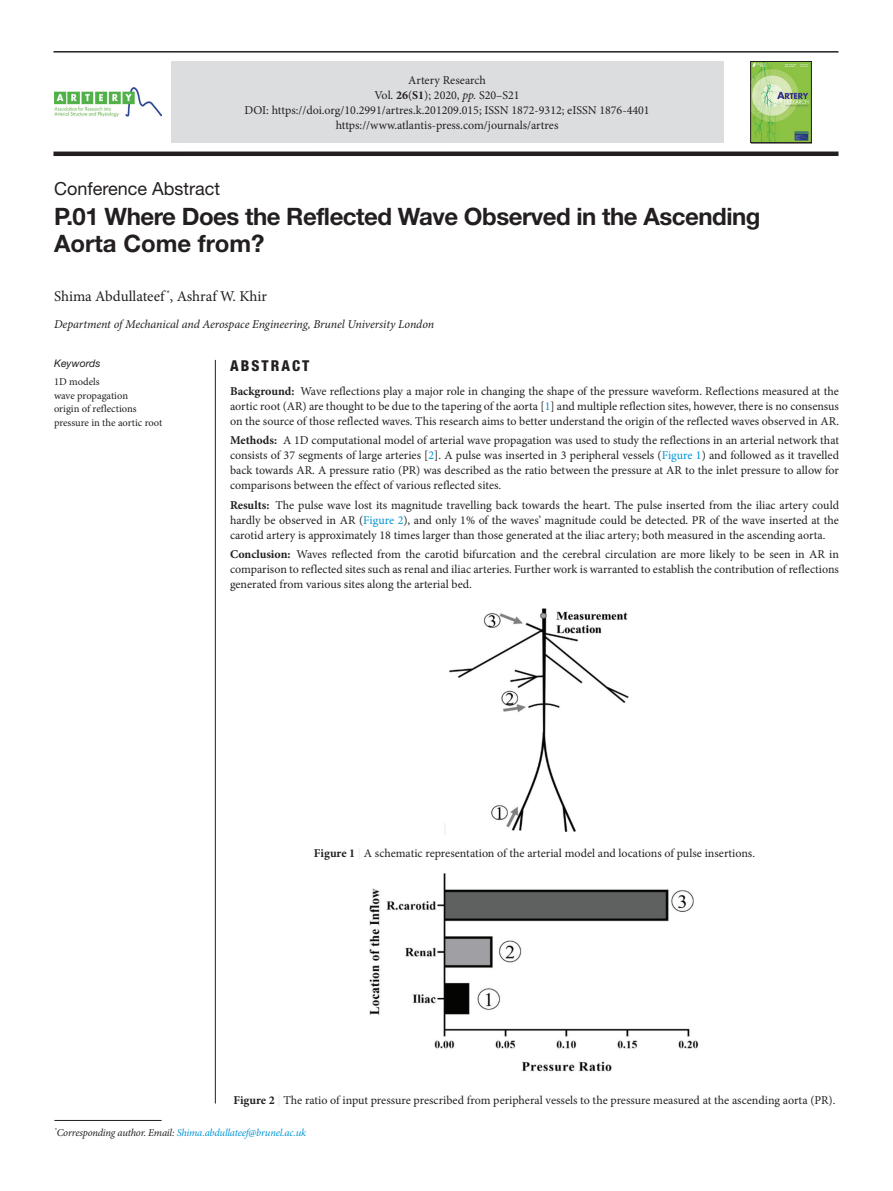
<style>
.page{position:relative;width:893px;height:1191px;background:#fff}
.page>*{position:absolute;margin:0;border:0;box-sizing:border-box;transform-origin:0 0}
.article_title{font:700 24px/27px "Helvetica Neue LT Std";letter-spacing:-.02em;color:#231f20}
.article_type{font:18px "Helvetica Neue LT Std";color:#231f20}
.author_name{font:15px "Minion Pro";color:#231f20}
.article_info{font:800 condensed 15px "Helvetica Neue LT Std";letter-spacing:.14em;color:#231f20}
.abstract_text{font:12px/15px "Minion Pro";color:#231f20;text-align:justify}
.figure-caption{font:12px "Minion Pro";color:#231f20}
.author-affil{font:italic 12px "Minion Pro";letter-spacing:-.005em;color:#231f20}
.keywords_text{font:10.5px "Minion Pro";color:#231f20}
.corres_author{font:italic 10.5px "Minion Pro";letter-spacing:-.02em;color:#0095d5}
.keywords{font:italic 10.5px "Helvetica Neue LT Std";color:#231f20}
.s1{font-weight:700}
.s2{font-style:italic}
.s3{color:#0095d5}
.s4{color:#e6e7e9}
.s5{color:#231f20}
</style>
<div class="page">
<hr style="left:53px;top:51px;width:785px;height:2px;background:#231f20">
<div style="left:53px;top:151px;width:785px;height:5px;background:#231f20"></div>
<img style="left:449px;top:608px;width:179px;height:224px">
<img style="left:369px;top:873px;width:330px;height:199px">
<hr style="left:215px;top:360px;width:1px;height:743px;background:#231f20">
<div style="left:171px;top:62px;width:552px;height:81px;background:#dcdddf"></div>
<img style="left:54px;top:88px;width:108px;height:28px">
<img style="left:753px;top:63px;width:56px;height:78px">
<div style="left:751px;top:61px;width:60px;height:82px;border:1px solid #231f20"></div>
<hr style="left:54px;top:1120px;width:108px;height:1px;background:#231f20">
<p class="abstract_text" style="left:374px;top:73px;width:147px;text-align:center">Artery Research<br>Vol. <span class="s1">26</span>(<span class="s1">S1</span>); 2020, <span class="s2">pp.</span> S20–S21</p>
<p class="abstract_text" style="left:244px;top:103px;width:407px;text-align:center">DOI: https://doi.org/10.2991/artres.k.201209.015; ISSN 1872-9312; eISSN 1876-4401 https://www.atlantis-press.com/journals/artres</p>
<p class="article_type" style="left:54px;top:178px;width:168px">Conference Abstract</p>
<p class="article_title" style="left:54px;top:202px;width:708px">P.01 Where Does the Reflected Wave Observed in the Ascending<br>Aorta Come from?</p>
<p class="author_name" style="left:54px;top:286px;width:215px">Shima Abdullateef <sup>*</sup>, Ashraf W. Khir</p>
<p class="author-affil" style="left:54px;top:316px;width:382px">Department of Mechanical and Aerospace Engineering, Brunel University London</p>
<p class="keywords" style="left:54px;top:357px;width:48px">Keywords</p>
<p class="keywords_text" style="left:54px;top:375px;width:47px">1D models</p>
<p class="keywords_text" style="left:54px;top:388px;width:76px">wave propagation</p>
<p class="keywords_text" style="left:54px;top:402px;width:84px">origin of reflections</p>
<p class="keywords_text" style="left:54px;top:415px;width:110px">pressure in the aortic root</p>
<p class="article_info" style="left:230px;top:356px;width:81px">ABSTRACT</p>
<p class="abstract_text" style="left:230px;top:383px;width:611px"><span class="s1">Background:</span> Wave reflections play a major role in changing the shape of the pressure waveform. Reflections measured at the aortic root (AR) are thought to be due to the tapering of the aorta [<span class="s3">1</span>] and multiple reflection sites, however, there is no consensus on the source of those reflected waves. This research aims to better understand the origin of the reflected waves observed in AR.</p>
<p class="abstract_text" style="left:230px;top:433px;width:610px"><span class="s1">Methods:</span> A 1D computational model of arterial wave propagation was used to study the reflections in an arterial network that consists of 37 segments of large arteries [<span class="s3">2</span>]. A pulse was inserted in 3 peripheral vessels (<span class="s3">Figure 1</span>) and followed as it travelled back towards AR. A pressure ratio (PR) was described as the ratio between the pressure at AR to the inlet pressure to allow for comparisons between the effect of various reflected sites.</p>
<p class="abstract_text" style="left:230px;top:497px;width:610px"><span class="s1">Results:</span> The pulse wave lost its magnitude travelling back towards the heart. The pulse inserted from the iliac artery could hardly be observed in AR (<span class="s3">Figure 2</span>), and only 1% of the waves’ magnitude could be detected. PR of the wave inserted at the carotid artery is approximately 18 times larger than those generated at the iliac artery; both measured in the ascending aorta.</p>
<p class="abstract_text" style="left:230px;top:547px;width:610px"><span class="s1">Conclusion:</span> Waves reflected from the carotid bifurcation and the cerebral circulation are more likely to be seen in AR in comparison to reflected sites such as renal and iliac arteries. Further work is warranted to establish the contribution of reflections generated from various sites along the arterial bed.</p>
<p class="figure-caption" style="left:314px;top:845px;width:443px"><span class="s1">Figure 1</span> <span class="s4">|</span> A schematic representation of the arterial model and locations of pulse insertions.</p>
<p class="figure-caption" style="left:233px;top:1091px;width:603px"><span class="s1">Figure 2</span> <span class="s4">|</span> The ratio of input pressure prescribed from peripheral vessels to the pressure measured at the ascending aorta (PR).</p>
<p class="corres_author" style="left:54px;top:1125px;width:253px"><sup>*</sup><span class="s5">Corresponding author. Email:</span> Shima.abdullateef@brunel.ac.uk</p>
</div>
